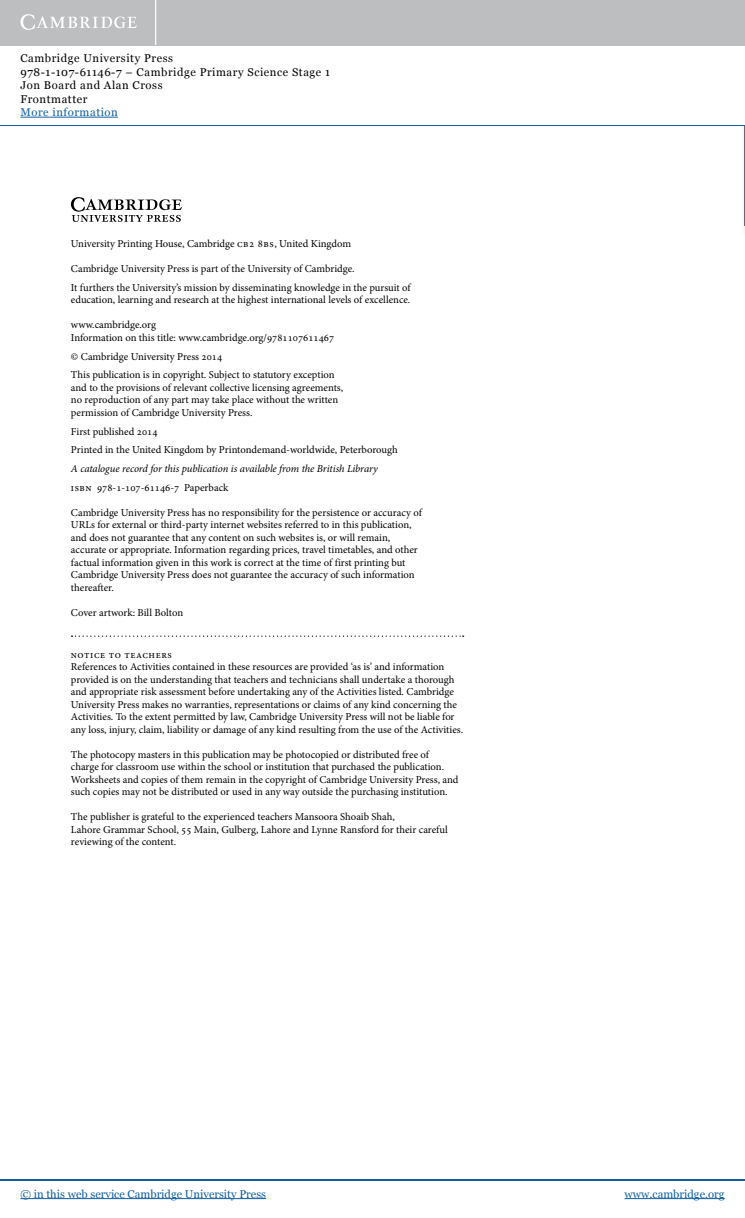
<style>
.page{position:relative;width:745px;height:1218px;background:#fff}
.page>*{position:absolute;margin:0;border:0;box-sizing:border-box;transform-origin:0 0}
.t1{font:11.25px/13.4px "Georgia";letter-spacing:.05em;color:#000}
.t2{font:11.25px "Georgia";color:#115fa4}
.t3{font:11.25px "Georgia";letter-spacing:.05em;color:#115fa4}
.t4{font:10.62px/12.5px "Minion Pro";color:#000}
.t5{font:italic 10.62px "Minion Pro";letter-spacing:-.01em;color:#000}
</style>
<div class="page">
<div style="left:0;top:0;width:744px;height:45px;background:#bcbec0"></div>
<hr style="left:155px;top:0;width:1px;height:45px;background:#fff">
<svg style="left:20px;top:14px;width:117px;height:16px"></svg>
<hr style="left:20px;top:117px;width:98px;height:1px;background:#115fa4">
<hr style="left:0;top:125px;width:744px;height:1px;background:#115fa4">
<hr style="left:0;top:1179px;width:744px;height:1px;background:#115fa4">
<hr style="left:20px;top:1198px;width:246px;height:1px;background:#115fa4">
<hr style="left:624px;top:1198px;width:100px;height:1px;background:#115fa4">
<svg style="left:71px;top:197px;width:111px;height:25px"></svg>
<img style="left:744px;top:126px;width:1px;height:100px">
<svg style="left:71px;top:635px;width:392px;height:2px"></svg>
<p class="t1" style="left:20px;top:52px;width:311px">Cambridge University Press<br>978-1-107-61146-7 – Cambridge Primary Science Stage 1<br>Jon Board and Alan Cross<br>Frontmatter</p>
<p class="t3" style="left:20px;top:105px;width:99px">More information</p>
<p class="t4" style="left:71px;top:237px;width:281px">University Printing House, Cambridge cb2 8bs, United Kingdom</p>
<p class="t4" style="left:71px;top:259px;width:341px;line-height:18.8px">Cambridge University Press is part of the University of Cambridge.<br>It furthers the University’s mission by disseminating knowledge in the pursuit of</p>
<p class="t4" style="left:71px;top:294px;width:341px">education, learning and research at the highest international levels of excellence.</p>
<p class="t4" style="left:71px;top:319px;width:265px">www.cambridge.org<br>Information on this title: www.cambridge.org/9781107611467</p>
<p class="t4" style="left:71px;top:347px;width:265px;line-height:18.8px">© Cambridge University Press 2014<br>This publication is in copyright. Subject to statutory exception</p>
<p class="t4" style="left:71px;top:381px;width:273px">and to the provisions of relevant collective licensing agreements, no reproduction of any part may take place without the written permission of Cambridge University Press.</p>
<p class="t4" style="left:71px;top:422px;width:328px;line-height:18.8px">First published 2014<br>Printed in the United Kingdom by Printondemand-worldwide, Peterborough</p>
<p class="t5" style="left:71px;top:461px;width:308px">A catalogue record for this publication is available from the British Library</p>
<p class="t4" style="left:71px;top:481px;width:159px">isbn 978-1-107-61146-7 Paperback</p>
<p class="t4" style="left:71px;top:506px;width:352px">Cambridge University Press has no responsibility for the persistence or accuracy of URLs for external or third-party internet websites referred to in this publication, and does not guarantee that any content on such websites is, or will remain, accurate or appropriate. Information regarding prices, travel timetables, and other factual information given in this work is correct at the time of first printing but Cambridge University Press does not guarantee the accuracy of such information thereafter.</p>
<p class="t4" style="left:71px;top:606px;width:114px">Cover artwork: Bill Bolton</p>
<p class="t4" style="left:71px;top:648px;width:393px">notice to teachers<br>References to Activities contained in these resources are provided ‘as is’ and information provided is on the understanding that teachers and technicians shall undertake a thorough and appropriate risk assessment before undertaking any of the Activities listed. Cambridge University Press makes no warranties, representations or claims of any kind concerning the Activities. To the extent permitted by law, Cambridge University Press will not be liable for any loss, injury, claim, liability or damage of any kind resulting from the use of the Activities.</p>
<p class="t4" style="left:71px;top:748px;width:389px">The photocopy masters in this publication may be photocopied or distributed free of charge for classroom use within the school or institution that purchased the publication.<br>Worksheets and copies of them remain in the copyright of Cambridge University Press, and such copies may not be distributed or used in any way outside the purchasing institution.</p>
<p class="t4" style="left:71px;top:810px;width:378px">The publisher is grateful to the experienced teachers Mansoora Shoaib Shah,<br>Lahore Grammar School, 55 Main, Gulberg, Lahore and Lynne Ransford for their careful reviewing of the content.</p>
<p class="t2" style="left:20px;top:1187px;width:247px">© in this web service Cambridge University Press</p>
<p class="t2" style="left:624px;top:1187px;width:101px">www.cambridge.org</p>
</div>
